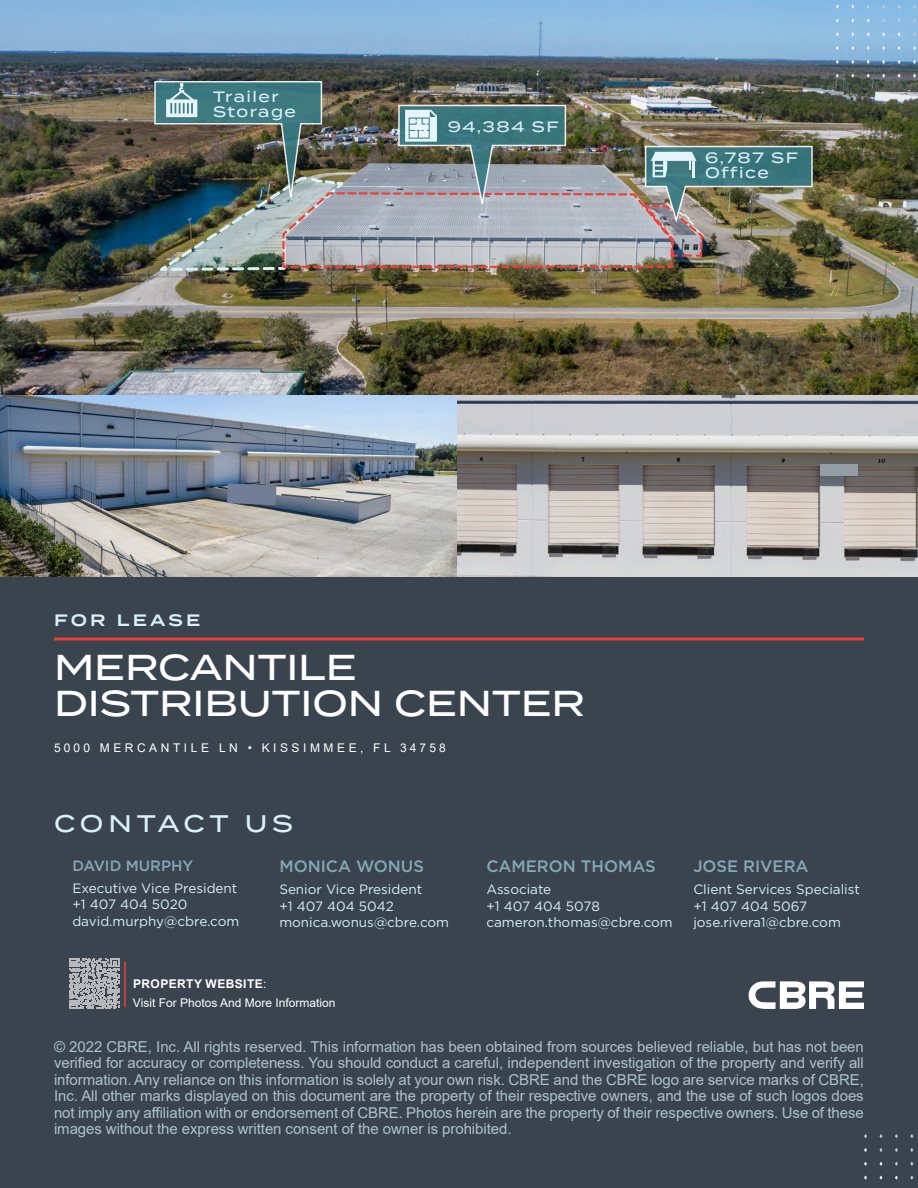
<style>
.page{position:relative;width:918px;height:1188px;background:#fff}
.page>*{position:absolute;margin:0;border:0;box-sizing:border-box;transform-origin:0 0}
.t1{font:500 36px "Termina";color:#fff}
.Heading{font:500 24px "Termina";letter-spacing:.195em;color:#d9f0f7}
.Broker_Contact_Info{font:500 16.5px "Gotham";color:#85a8b6}
.t2{font:600 16.5px "Termina";letter-spacing:.2em;color:#d9f0f7}
.t3{font:15px/16.5px "Arial";letter-spacing:-.005em;color:#adc1cc;text-align:justify}
.t4{font:500 15px/15px "Termina";letter-spacing:.1em;color:#d9f0f7}
.Broker_Contact_Info-2{font:500 15px "Gotham";color:#85a8b6}
.Broker_Contact_Info-3{font:13.5px "Gotham";color:#d9f0f7}
.t5{font:12px/19.5px "Arial";color:#fff}
.t6{font:12px "Arial";letter-spacing:.295em;color:#fff}
.s1{font-weight:700}
</style>
<div class="page">
<img style="left:0;top:0;width:918px;height:395px">
<div style="left:0;top:408px;width:918px;height:780px;background:#39444f"></div>
<svg style="left:749px;top:981px;width:115px;height:28px"></svg>
<svg style="left:879px;top:1175px;width:3px;height:5px"></svg>
<svg style="left:836px;top:4px;width:3px;height:5px"></svg>
<svg style="left:851px;top:4px;width:3px;height:5px"></svg>
<svg style="left:867px;top:4px;width:3px;height:5px"></svg>
<svg style="left:882px;top:4px;width:3px;height:5px"></svg>
<svg style="left:898px;top:4px;width:3px;height:5px"></svg>
<svg style="left:913px;top:4px;width:3px;height:5px"></svg>
<svg style="left:836px;top:18px;width:3px;height:5px"></svg>
<svg style="left:851px;top:18px;width:3px;height:5px"></svg>
<svg style="left:867px;top:18px;width:3px;height:5px"></svg>
<svg style="left:882px;top:18px;width:3px;height:5px"></svg>
<svg style="left:898px;top:18px;width:3px;height:5px"></svg>
<svg style="left:913px;top:18px;width:3px;height:5px"></svg>
<svg style="left:836px;top:32px;width:3px;height:4px"></svg>
<svg style="left:851px;top:32px;width:3px;height:4px"></svg>
<svg style="left:867px;top:32px;width:3px;height:4px"></svg>
<svg style="left:882px;top:32px;width:3px;height:4px"></svg>
<svg style="left:898px;top:32px;width:3px;height:4px"></svg>
<svg style="left:913px;top:32px;width:3px;height:4px"></svg>
<svg style="left:836px;top:46px;width:3px;height:4px"></svg>
<svg style="left:851px;top:46px;width:3px;height:4px"></svg>
<svg style="left:867px;top:46px;width:3px;height:4px"></svg>
<svg style="left:882px;top:46px;width:3px;height:4px"></svg>
<svg style="left:898px;top:46px;width:3px;height:4px"></svg>
<svg style="left:913px;top:46px;width:3px;height:4px"></svg>
<svg style="left:836px;top:60px;width:3px;height:4px"></svg>
<svg style="left:851px;top:60px;width:3px;height:4px"></svg>
<svg style="left:867px;top:60px;width:3px;height:4px"></svg>
<svg style="left:882px;top:60px;width:3px;height:4px"></svg>
<svg style="left:898px;top:60px;width:3px;height:4px"></svg>
<svg style="left:913px;top:60px;width:3px;height:4px"></svg>
<svg style="left:836px;top:74px;width:3px;height:4px"></svg>
<svg style="left:851px;top:74px;width:3px;height:4px"></svg>
<svg style="left:867px;top:74px;width:3px;height:4px"></svg>
<svg style="left:882px;top:74px;width:3px;height:4px"></svg>
<svg style="left:898px;top:74px;width:3px;height:4px"></svg>
<svg style="left:913px;top:74px;width:3px;height:4px"></svg>
<img style="left:0;top:395px;width:918px;height:182px">
<div style="left:821px;top:464px;width:37px;height:11px;background:#959ea7"></div>
<svg style="left:227px;top:483px;width:49px;height:22px"></svg>
<hr style="left:54px;top:637px;width:810px;height:3px;background:#ee403b">
<svg style="left:69px;top:959px;width:50px;height:50px"></svg>
<hr style="left:124px;top:961px;width:2px;height:46px;background:#ee403b">
<img style="left:154px;top:80px;width:660px;height:192px">
<p class="t4" style="left:213px;top:89px;width:84px">Trailer<br>Storage</p>
<p class="t4" style="left:448px;top:118px;width:113px">94,384 SF</p>
<p class="t4" style="left:705px;top:150px;width:94px">6,787 SF<br>Office</p>
<p class="t2" style="left:54px;top:608px;width:148px">FOR LEASE</p>
<p class="t1" style="left:54px;top:641px;width:304px">MERCANTILE</p>
<p class="t1" style="left:54px;top:677px;width:532px">DISTRIBUTION CENTER</p>
<p class="t6" style="left:54px;top:740px;width:393px">5000 MERCANTILE LN • KISSIMMEE, FL 34758</p>
<p class="Heading" style="left:54px;top:806px;width:241px">CONTACT US</p>
<p class="Broker_Contact_Info-2" style="left:72px;top:856px;width:122px">DAVID MURPHY</p>
<p class="Broker_Contact_Info-3" style="left:72px;top:880px;width:167px">Executive Vice President</p>
<p class="Broker_Contact_Info-3" style="left:72px;top:896px;width:117px">+1 407 404 5020</p>
<p class="Broker_Contact_Info-3" style="left:72px;top:912px;width:168px">david.murphy@cbre.com</p>
<p class="Broker_Contact_Info" style="left:279px;top:855px;width:146px">MONICA WONUS</p>
<p class="Broker_Contact_Info-3" style="left:279px;top:881px;width:144px">Senior Vice President</p>
<p class="Broker_Contact_Info-3" style="left:279px;top:897px;width:116px">+1 407 404 5042</p>
<p class="Broker_Contact_Info-3" style="left:279px;top:914px;width:171px">monica.wonus@cbre.com</p>
<p class="t5" style="left:133px;top:974px;width:204px"><span class="s1">PROPERTY WEBSITE</span>:<br>Visit For Photos And More Information</p>
<p class="Broker_Contact_Info" style="left:486px;top:855px;width:171px">CAMERON THOMAS</p>
<p class="Broker_Contact_Info-3" style="left:486px;top:881px;width:66px">Associate</p>
<p class="Broker_Contact_Info-3" style="left:486px;top:897px;width:115px">+1 407 404 5078</p>
<p class="Broker_Contact_Info-3" style="left:486px;top:914px;width:188px">cameron.thomas@cbre.com</p>
<p class="Broker_Contact_Info" style="left:693px;top:855px;width:117px">JOSE RIVERA</p>
<p class="Broker_Contact_Info-3" style="left:693px;top:881px;width:168px">Client Services Specialist</p>
<p class="Broker_Contact_Info-3" style="left:693px;top:897px;width:115px">+1 407 404 5067</p>
<p class="Broker_Contact_Info-3" style="left:693px;top:913px;width:149px">jose.rivera1@cbre.com</p>
<p class="t3" style="left:54px;top:1038px;width:811px">© 2022 CBRE, Inc. All rights reserved. This information has been obtained from sources believed reliable, but has not been verified for accuracy or completeness. You should conduct a careful, independent investigation of the property and verify all information. Any reliance on this information is solely at your own risk. CBRE and the CBRE logo are service marks of CBRE, Inc. All other marks displayed on this document are the property of their respective owners, and the use of such logos does not imply any affiliation with or endorsement of CBRE. Photos herein are the property of their respective owners. Use of these images without the express written consent of the owner is prohibited.</p>
</div>
